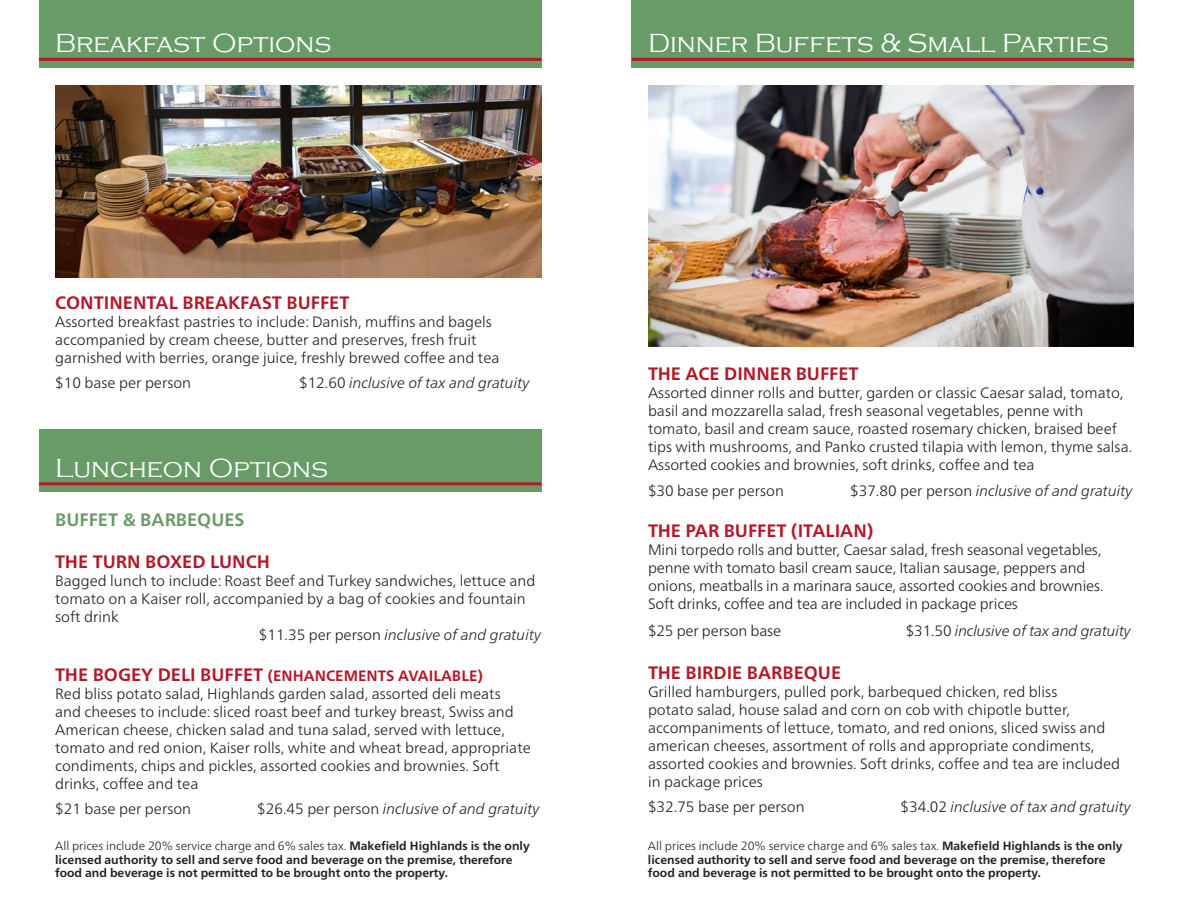
<style>
.page{position:relative;width:1188px;height:918px;background:#fff}
.page>*{position:absolute;margin:0;border:0;box-sizing:border-box;transform-origin:0 0}
.t1{font:300 27px "Copperplate Gothic";color:#fff}
.t2{font:700 18px "Frutiger Neue LT Pro";color:#b11929}
.t3{font:700 18px "Frutiger Neue LT Pro";color:#689b68}
.Heading_2{font:300 15px/18px "Frutiger Neue LT Pro";color:#231f20}
.Heading_2-2{font:italic 300 15px "Frutiger Neue LT Pro";color:#231f20}
.t4{font:700 15px "Frutiger Neue LT Pro";color:#b11929}
.t5{font:700 12px/13.5px "Frutiger Neue LT Pro";color:#231f20}
.s1{font-style:normal}
.s2{font-size:18px}
.s3{font-weight:300}
</style>
<div class="page">
<div style="left:39px;top:0;width:502px;height:68px;background:#689b68"></div>
<div style="left:632px;top:0;width:502px;height:68px;background:#689b68"></div>
<div style="left:39px;top:429px;width:502px;height:63px;background:#689b68"></div>
<hr style="left:39px;top:58px;width:502px;height:3px;background:#b11929">
<hr style="left:632px;top:58px;width:502px;height:3px;background:#b11929">
<hr style="left:39px;top:482px;width:502px;height:3px;background:#b11929">
<img style="left:55px;top:86px;width:486px;height:191px">
<img style="left:648px;top:86px;width:486px;height:261px">
<p class="t1" style="left:55px;top:29px;width:277px">Breakfast Options</p>
<p class="t1" style="left:648px;top:29px;width:462px">Dinner Buffets &amp; Small Parties</p>
<p class="t2" style="left:55px;top:292px;width:296px">CONTINENTAL BREAKFAST BUFFET</p>
<p class="Heading_2" style="left:55px;top:313px;width:446px">Assorted breakfast pastries to include: Danish, muffins and bagels accompanied by cream cheese, butter and preserves, fresh fruit garnished with berries, orange juice, freshly brewed coffee and tea</p>
<p class="Heading_2" style="left:55px;top:374px;width:138px">$10 base per person</p>
<p class="Heading_2-2" style="left:299px;top:374px;width:232px"><span class="s1">$12.60</span> inclusive of tax and gratuity</p>
<p class="t2" style="left:648px;top:363px;width:212px">THE ACE DINNER BUFFET</p>
<p class="Heading_2" style="left:648px;top:384px;width:486px">Assorted dinner rolls and butter, garden or classic Caesar salad, tomato, basil and mozzarella salad, fresh seasonal vegetables, penne with tomato, basil and cream sauce, roasted rosemary chicken, braised beef tips with mushrooms, and Panko crusted tilapia with lemon, thyme salsa.<br>Assorted cookies and brownies, soft drinks, coffee and tea</p>
<p class="Heading_2" style="left:648px;top:482px;width:138px">$30 base per person</p>
<p class="Heading_2-2" style="left:850px;top:482px;width:284px"><span class="s1">$37.80 per person</span> inclusive of and gratuity</p>
<p class="t2" style="left:648px;top:520px;width:227px">THE PAR BUFFET (ITALIAN)</p>
<p class="Heading_2" style="left:648px;top:541px;width:457px">Mini torpedo rolls and butter, Caesar salad, fresh seasonal vegetables, penne with tomato basil cream sauce, Italian sausage, peppers and onions, meatballs in a marinara sauce, assorted cookies and brownies.</p>
<p class="Heading_2" style="left:648px;top:595px;width:371px">Soft drinks, coffee and tea are included in package prices</p>
<p class="Heading_2" style="left:648px;top:621px;width:135px">$25 per person base</p>
<p class="Heading_2-2" style="left:906px;top:622px;width:227px"><span class="s1">$31.50</span> inclusive of tax and gratuity</p>
<p class="t2" style="left:648px;top:662px;width:195px">THE BIRDIE BARBEQUE</p>
<p class="Heading_2" style="left:648px;top:682px;width:474px">Grilled hamburgers, pulled pork, barbequed chicken, red bliss<br>potato salad, house salad and corn on cob with chipotle butter, accompaniments of lettuce, tomato, and red onions, sliced swiss and american cheeses, assortment of rolls and appropriate condiments, assorted cookies and brownies. Soft drinks, coffee and tea are included in package prices</p>
<p class="Heading_2" style="left:648px;top:797px;width:158px">$32.75 base per person</p>
<p class="Heading_2-2" style="left:901px;top:797px;width:232px"><span class="s1">$34.02</span> inclusive of tax and gratuity</p>
<p class="t1" style="left:55px;top:453px;width:274px">Luncheon Options</p>
<p class="t3" style="left:55px;top:509px;width:191px">BUFFET &amp; BARBEQUES</p>
<p class="t2" style="left:55px;top:551px;width:216px">THE TURN BOXED LUNCH</p>
<p class="Heading_2" style="left:55px;top:571px;width:482px">Bagged lunch to include: Roast Beef and Turkey sandwiches, lettuce and tomato on a Kaiser roll, accompanied by a bag of cookies and fountain soft drink</p>
<p class="Heading_2-2" style="left:259px;top:626px;width:284px"><span class="s1">$11.35 per person</span> inclusive of and gratuity</p>
<p class="t4" style="left:55px;top:667px;width:429px"><span class="s2">THE BOGEY DELI BUFFET</span> (ENHANCEMENTS AVAILABLE)</p>
<p class="Heading_2" style="left:55px;top:684px;width:477px">Red bliss potato salad, Highlands garden salad, assorted deli meats<br>and cheeses to include: sliced roast beef and turkey breast, Swiss and American cheese, chicken salad and tuna salad, served with lettuce, tomato and red onion, Kaiser rolls, white and wheat bread, appropriate condiments, chips and pickles, assorted cookies and brownies. Soft drinks, coffee and tea</p>
<p class="Heading_2" style="left:55px;top:799px;width:138px">$21 base per person</p>
<p class="Heading_2-2" style="left:257px;top:799px;width:284px"><span class="s1">$26.45 per person</span> inclusive of and gratuity</p>
<p class="t5" style="left:55px;top:839px;width:476px"><span class="s3">All prices include 20% service charge and 6% sales tax.</span> Makefield Highlands is the only licensed authority to sell and serve food and beverage on the premise, therefore food and beverage is not permitted to be brought onto the property.</p>
<p class="t5" style="left:648px;top:839px;width:476px"><span class="s3">All prices include 20% service charge and 6% sales tax.</span> Makefield Highlands is the only licensed authority to sell and serve food and beverage on the premise, therefore food and beverage is not permitted to be brought onto the property.</p>
</div>
